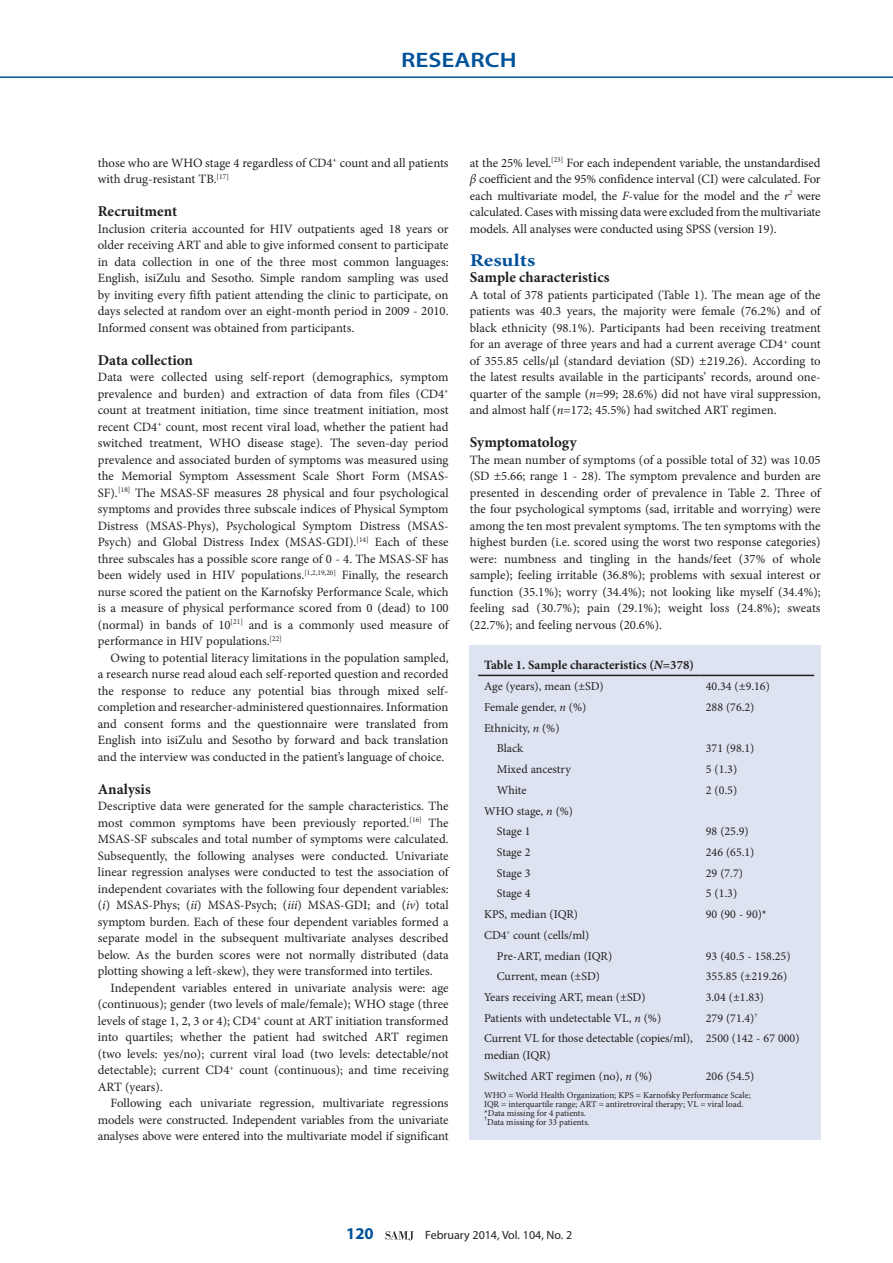
<style>
.page{position:relative;width:893px;height:1263px;background:#fff}
.page>*{position:absolute;margin:0;border:0;box-sizing:border-box;transform-origin:0 0}
.t1{font:600 21px "Myriad Pro";color:#01529a;scale:1.2 1}
.B_HEAD{font:700 18px "Minion Pro";color:#01529a;scale:1.2 1}
.t2{font:700 16.5px "Myriad Pro";color:#01529a}
.C_HEAD{font:700 15px "Minion Pro";color:#231f20}
.BODY_TEXT_1ST_PARAGR{font:12.75px/16.5px "Minion Pro";color:#231f20;text-align:justify}
.BODY_TEXT_INDENT{font:12.75px/16.5px "Minion Pro";letter-spacing:-.01em;color:#231f20;text-align:justify}
.TABLE_HEAD{font:700 12.75px "Minion Pro";color:#231f20}
.TABLE_COPY{font:12px/16.5px "Minion Pro";color:#231f20}
.TABLE_COPY_INDENT{font:12px "Minion Pro";letter-spacing:-.005em;color:#231f20}
.t3{font:12px "Myriad Pro";color:#231f20}
.TABLE_FOOTNOTE{font:9px/9px "Minion Pro";color:#231f20}
.TABLE_FOOTNOTE-2{font:6.15px "Minion Pro";color:#231f20}
.s1{font-style:italic}
</style>
<div class="page">
<hr style="left:0;top:76px;width:893px;height:2px;background:#01529a">
<svg style="left:385px;top:1231px;width:29px;height:9px"></svg>
<div style="left:470px;top:646px;width:351px;height:494px;background:#dde3f0"></div>
<hr style="left:478px;top:675px;width:222px;height:1px;background:#231f20">
<hr style="left:700px;top:675px;width:114px;height:1px;background:#231f20">
<h1 class="t1" style="left:401px;top:47px;width:98px">RESEARCH</h1>
<p class="BODY_TEXT_1ST_PARAGR" style="left:98px;top:154px;width:352px">those who are WHO stage 4 regardless of CD4<sup>+</sup> count and all patients with drug-resistant TB.<sup>[17]</sup></p>
<h3 class="C_HEAD" style="left:98px;top:201px;width:81px">Recruitment</h3>
<p class="BODY_TEXT_1ST_PARAGR" style="left:98px;top:220px;width:352px">Inclusion criteria accounted for HIV outpatients aged 18 years or older receiving ART and able to give informed consent to participate in data collection in one of the three most common languages:<br>English, isiZulu and Sesotho. Simple random sampling was used by inviting every fifth patient attending the clinic to participate, on days selected at random over an eight-month period in 2009 - 2010.<br>Informed consent was obtained from participants.</p>
<h3 class="C_HEAD" style="left:98px;top:349px;width:97px">Data collection</h3>
<p class="BODY_TEXT_1ST_PARAGR" style="left:98px;top:369px;width:352px">Data were collected using self-report (demographics, symptom prevalence and burden) and extraction of data from files (CD4<sup>+ </sup>count at treatment initiation, time since treatment initiation, most recent CD4<sup>+</sup> count, most recent viral load, whether the patient had switched treatment, WHO disease stage). The seven-day period prevalence and associated burden of symptoms was measured using the Memorial Symptom Assessment Scale Short Form (MSAS-SF).<sup>[18]</sup> The MSAS-SF measures 28 physical and four psychological symptoms and provides three subscale indices of Physical Symptom Distress (MSAS-Phys), Psychological Symptom Distress (MSAS-Psych) and Global Distress Index (MSAS-GDI).<sup>[14]</sup> Each of these three subscales has a possible score range of 0 - 4. The MSAS-SF has been widely used in HIV populations.<sup>[1,2,19,20]</sup> Finally, the research nurse scored the patient on the Karnofsky Performance Scale, which is a measure of physical performance scored from 0 (dead) to 100 (normal) in bands of 10<sup>[21]</sup> and is a commonly used measure of performance in HIV populations.<sup>[22]</sup></p>
<p class="BODY_TEXT_INDENT" style="left:98px;top:649px;width:352px;text-indent:13px">Owing to potential literacy limitations in the population sampled, a research nurse read aloud each self-reported question and recorded the response to reduce any potential bias through mixed self&shy;completion and researcher-administered questionnaires. Information and consent forms and the questionnaire were translated from English into isiZulu and Sesotho by forward and back translation and the interview was conducted in the patient’s language of choice.</p>
<h3 class="C_HEAD" style="left:98px;top:778px;width:54px">Analysis</h3>
<p class="BODY_TEXT_1ST_PARAGR" style="left:98px;top:798px;width:352px">Descriptive data were generated for the sample characteristics. The most common symptoms have been previously reported.<sup>[16]</sup> The MSAS-SF subscales and total number of symptoms were calculated.<br>Subsequently, the following analyses were conducted. Univariate linear regression analyses were conducted to test the association of independent covariates with the following four dependent variables: (<span class="s1">i</span>) MSAS-Phys; (<span class="s1">ii</span>) MSAS-Psych; (<span class="s1">iii</span>) MSAS-GDI; and (<span class="s1">iv</span>) total symptom burden. Each of these four dependent variables formed a separate model in the subsequent multivariate analyses described below. As the burden scores were not normally distributed (data plotting showing a left-skew), they were transformed into tertiles.</p>
<p class="BODY_TEXT_INDENT" style="left:98px;top:979px;width:352px;text-indent:13px">Independent variables entered in univariate analysis were: age (continuous); gender (two levels of male/female); WHO stage (three levels of stage 1, 2, 3 or 4); CD4<sup>+</sup> count at ART initiation transformed into quartiles; whether the patient had switched ART regimen (two levels: yes/no); current viral load (two levels: detectable/not detectable); current CD4<sup>+</sup> count (continuous); and time receiving ART (years).</p>
<p class="BODY_TEXT_INDENT" style="left:98px;top:1095px;width:352px;text-indent:13px">Following each univariate regression, multivariate regressions models were constructed. Independent variables from the univariate analyses above were entered into the multivariate model if significant</p>
<p class="BODY_TEXT_INDENT" style="left:470px;top:154px;width:352px">at the 25% level.<sup>[23]</sup> For each independent variable, the unstandardised <span class="s1">β</span> coefficient and the 95% confidence interval (CI) were calculated. For each multivariate model, the <span class="s1">F</span>-value for the model and the <span class="s1">r</span><sup>2</sup> were calculated. Cases with missing data were excluded from the multivariate models. All analyses were conducted using SPSS (version 19).</p>
<h2 class="B_HEAD" style="left:470px;top:247px;width:56px">Results</h2>
<h3 class="C_HEAD" style="left:470px;top:267px;width:141px">Sample characteristics</h3>
<p class="BODY_TEXT_1ST_PARAGR" style="left:470px;top:286px;width:352px">A total of 378 patients participated (Table 1). The mean age of the patients was 40.3 years, the majority were female (76.2%) and of black ethnicity (98.1%). Participants had been receiving treatment for an average of three years and had a current average CD4<sup>+</sup> count of 355.85 cells/μl (standard deviation (SD) ±219.26). According to the latest results available in the participants’ records, around one&shy;quarter of the sample (<span class="s1">n</span>=99; 28.6%) did not have viral suppression, and almost half (<span class="s1">n</span>=172; 45.5%) had switched ART regimen.</p>
<h3 class="C_HEAD" style="left:470px;top:432px;width:108px">Symptomatology</h3>
<p class="BODY_TEXT_1ST_PARAGR" style="left:470px;top:451px;width:352px">The mean number of symptoms (of a possible total of 32) was 10.05 (SD ±5.66; range 1 - 28). The symptom prevalence and burden are presented in descending order of prevalence in Table 2. Three of the four psychological symptoms (sad, irritable and worrying) were among the ten most prevalent symptoms. The ten symptoms with the highest burden (i.e. scored using the worst two response categories) were: numbness and tingling in the hands/feet (37% of whole sample); feeling irritable (36.8%); problems with sexual interest or function (35.1%); worry (34.4%); not looking like myself (34.4%); feeling sad (30.7%); pain (29.1%); weight loss (24.8%); sweats (22.7%); and feeling nervous (20.6%).</p>
<p class="TABLE_HEAD" style="left:484px;top:656px;width:211px">Table 1. Sample characteristics (<span class="s1">N</span>=378)</p>
<p class="TABLE_COPY" style="left:484px;top:678px;width:121px">Age (years), mean (±SD)</p>
<p class="TABLE_COPY" style="left:706px;top:678px;width:66px">40.34 (±9.16)</p>
<p class="TABLE_COPY" style="left:484px;top:699px;width:104px">Female gender, <span class="s1">n</span> (%)</p>
<p class="TABLE_COPY" style="left:706px;top:699px;width:50px">288 (76.2)</p>
<p class="TABLE_COPY" style="left:484px;top:719px;width:77px">Ethnicity, <span class="s1">n</span> (%)</p>
<p class="TABLE_COPY_INDENT" style="left:497px;top:740px;width:28px">Black</p>
<p class="TABLE_COPY" style="left:706px;top:740px;width:50px">371 (98.1)</p>
<p class="TABLE_COPY_INDENT" style="left:497px;top:761px;width:76px">Mixed ancestry</p>
<p class="TABLE_COPY" style="left:706px;top:761px;width:33px">5 (1.3)</p>
<p class="TABLE_COPY_INDENT" style="left:497px;top:782px;width:31px">White</p>
<p class="TABLE_COPY" style="left:706px;top:782px;width:33px">2 (0.5)</p>
<p class="TABLE_COPY" style="left:484px;top:802px;width:90px">WHO stage, <span class="s1">n</span> (%)</p>
<p class="TABLE_COPY_INDENT" style="left:497px;top:823px;width:35px">Stage 1</p>
<p class="TABLE_COPY" style="left:706px;top:823px;width:44px">98 (25.9)</p>
<p class="TABLE_COPY_INDENT" style="left:497px;top:844px;width:35px">Stage 2</p>
<p class="TABLE_COPY" style="left:706px;top:844px;width:50px">246 (65.1)</p>
<p class="TABLE_COPY_INDENT" style="left:497px;top:865px;width:35px">Stage 3</p>
<p class="TABLE_COPY" style="left:706px;top:865px;width:39px">29 (7.7)</p>
<p class="TABLE_COPY_INDENT" style="left:497px;top:885px;width:35px">Stage 4</p>
<p class="TABLE_COPY" style="left:706px;top:885px;width:33px">5 (1.3)</p>
<p class="TABLE_COPY" style="left:484px;top:906px;width:96px">KPS, median (IQR)</p>
<p class="TABLE_COPY" style="left:706px;top:906px;width:62px">90 (90 - 90)*</p>
<p class="TABLE_COPY" style="left:484px;top:927px;width:107px">CD4<sup>+</sup> count (cells/ml)</p>
<p class="TABLE_COPY_INDENT" style="left:497px;top:948px;width:117px">Pre-ART, median (IQR)</p>
<p class="TABLE_COPY" style="left:706px;top:947px;width:86px">93 (40.5 - 158.25)</p>
<p class="TABLE_COPY_INDENT" style="left:497px;top:968px;width:105px">Current, mean (±SD)</p>
<p class="TABLE_COPY" style="left:706px;top:968px;width:83px">355.85 (±219.26)</p>
<p class="TABLE_COPY" style="left:484px;top:989px;width:163px">Years receiving ART, mean (±SD)</p>
<p class="TABLE_COPY" style="left:706px;top:989px;width:60px">3.04 (±1.83)</p>
<p class="TABLE_COPY" style="left:484px;top:1010px;width:179px">Patients with undetectable VL, <span class="s1">n</span> (%)</p>
<p class="TABLE_COPY" style="left:706px;top:1010px;width:53px">279 (71.4)<sup>†</sup></p>
<p class="TABLE_COPY" style="left:484px;top:1030px;width:210px">Current VL for those detectable (copies/ml), median (IQR)</p>
<p class="TABLE_COPY" style="left:706px;top:1030px;width:95px">2500 (142 - 67 000)</p>
<p class="TABLE_COPY" style="left:484px;top:1068px;width:170px">Switched ART regimen (no), <span class="s1">n</span> (%)</p>
<p class="TABLE_COPY" style="left:706px;top:1068px;width:50px">206 (54.5)</p>
<p class="TABLE_FOOTNOTE" style="left:484px;top:1091px;width:268px">WHO = World Health Organization; KPS = Karnofsky Performance Scale;<br>IQR = interquartile range; ART = antiretroviral therapy; VL = viral load.</p>
<p class="TABLE_FOOTNOTE" style="left:484px;top:1109px;width:103px">*Data missing for 4 patients.</p>
<p class="TABLE_FOOTNOTE-2" style="left:484px;top:1114px;width:4px">†</p>
<p class="TABLE_FOOTNOTE" style="left:487px;top:1118px;width:104px">Data missing for 33 patients.</p>
<p class="t2" style="left:346px;top:1224px;width:29px">120</p>
<p class="t3" style="left:425px;top:1229px;width:149px">February 2014, Vol. 104, No. 2</p>
</div>
